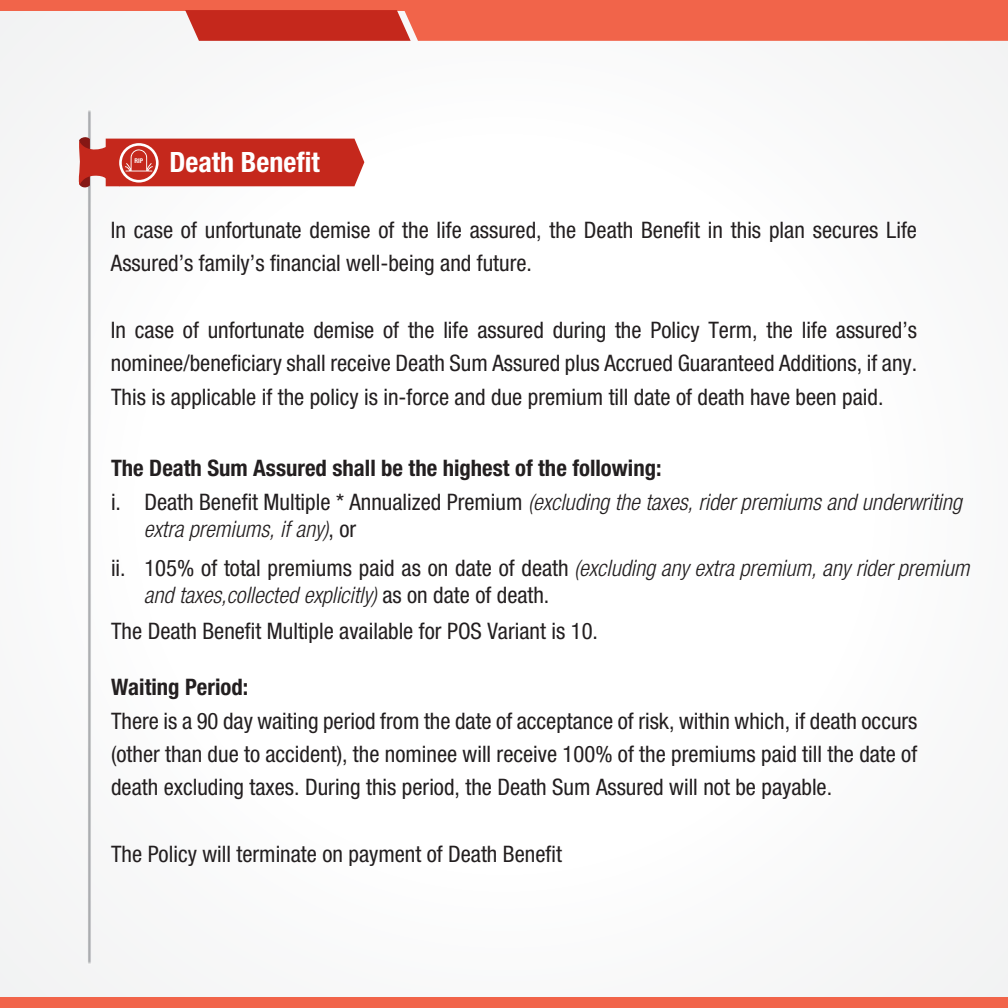
<style>
.page{position:relative;width:1008px;height:1008px;background:#fff}
.page>*{position:absolute;margin:0;border:0;box-sizing:border-box;transform-origin:0 0}
.t1{font:700 condensed 28px "Helvetica Neue LT Std";color:#fff}
.t2{font:condensed 22.75px/33.2px "Helvetica Neue LT Std";color:#231f20;text-align:justify}
.t3{font:700 condensed 22.75px/33.2px "Helvetica Neue LT Std";color:#231f20}
.t4{font:italic 300 condensed 22.75px/39.2px "Helvetica Neue LT Std";color:#231f20}
.t5{font:700 condensed 6.48px "Helvetica Neue LT Std";color:#fff}
.s1{font-weight:400}
.s2{font-weight:300;font-style:italic}
.s3{font-weight:400;font-style:normal}
</style>
<div class="page">
<div style="left:0;top:998px;width:1008px;height:10px;background:#f1644a"></div>
<div style="left:0;top:0;width:1008px;height:10px;background:#f1644a"></div>
<svg style="left:185px;top:10px;width:823px;height:31px;background:#e55742"></svg>
<img style="left:88px;top:110px;width:4px;height:854px">
<svg style="left:78px;top:135px;width:286px;height:55px"></svg>
<p class="t5" style="left:135px;top:157px;width:10px">RIP</p>
<p class="t1" style="left:169px;top:145px;width:152px">Death Benefit</p>
<p class="t2" style="left:111px;top:213px;width:808px">In case of unfortunate demise of the life assured, the Death Benefit in this plan secures Life<br>Assured’s family’s financial well-being and future.</p>
<p class="t2" style="left:111px;top:313px;width:808px">In case of unfortunate demise of the life assured during the Policy Term, the life assured’s nominee/beneficiary shall receive Death Sum Assured plus Accrued Guaranteed Additions, if any.<br>This is applicable if the policy is in-force and due premium till date of death have been paid.</p>
<p class="t3" style="left:111px;top:451px;width:853px">The Death Sum Assured shall be the highest of the following:<br><span class="s1">i. Death Benefit Multiple * Annualized Premium</span> <span class="s2">(excluding the taxes, rider premiums and underwriting</span></p>
<p class="t4" style="left:111px;top:510px;width:860px;text-indent:33px">extra premiums, if any)<span class="s3">, or<br>ii. 105% of total premiums paid as on date of death</span> (excluding any extra premium, any rider premium</p>
<p class="t4" style="left:144px;top:576px;width:407px">and taxes,collected explicitly) <span class="s3">as on date of death.</span></p>
<p class="t2" style="left:111px;top:614px;width:489px">The Death Benefit Multiple available for POS Variant is 10.</p>
<p class="t3" style="left:111px;top:670px;width:139px">Waiting Period:</p>
<p class="t2" style="left:111px;top:704px;width:808px">There is a 90 day waiting period from the date of acceptance of risk, within which, if death occurs (other than due to accident), the nominee will receive 100% of the premiums paid till the date of death excluding taxes. During this period, the Death Sum Assured will not be payable.</p>
<p class="t2" style="left:111px;top:837px;width:452px">The Policy will terminate on payment of Death Benefit</p>
</div>
